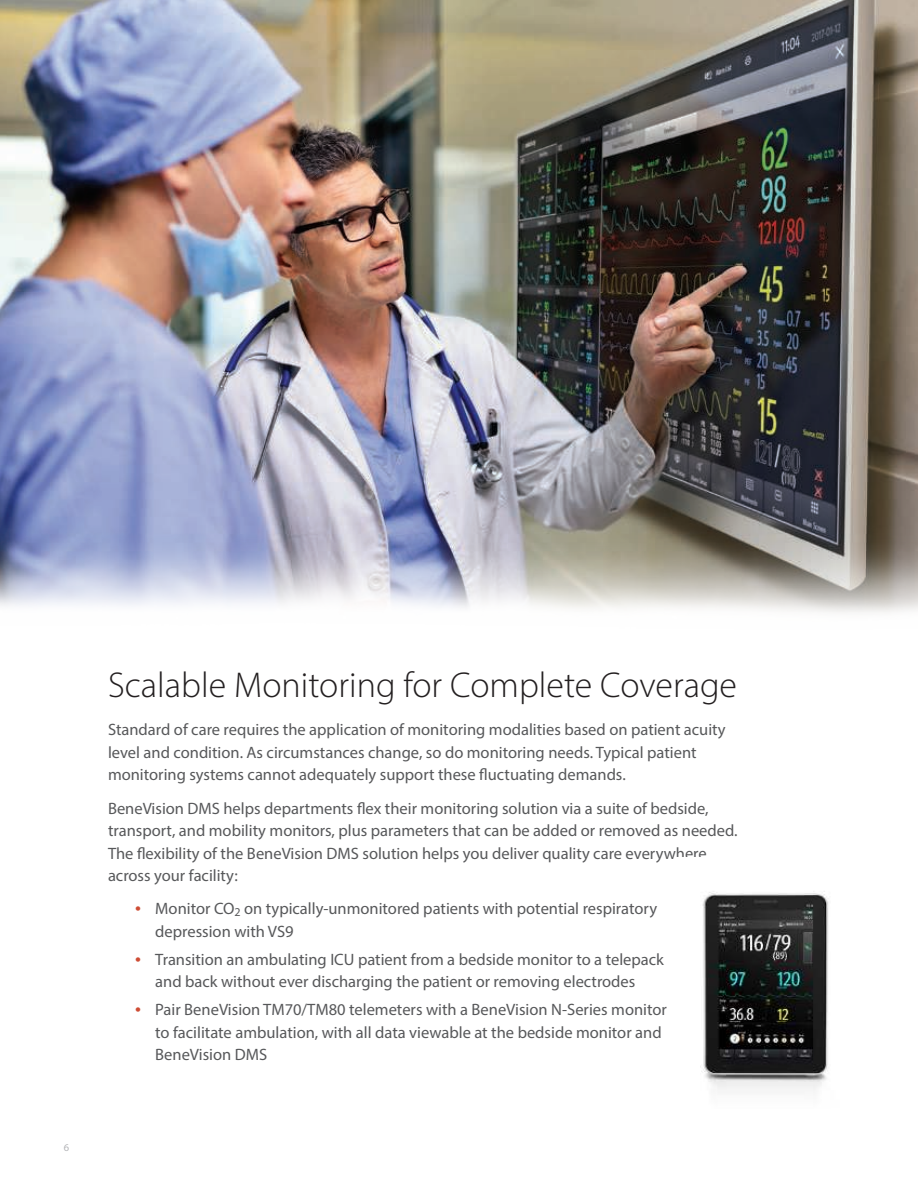
<style>
.page{position:relative;width:918px;height:1188px;background:#fff}
.page>*{position:absolute;margin:0;border:0;box-sizing:border-box;transform-origin:0 0}
.t1{font:300 36px "Myriad Pro";color:#231f20}
.t2{font:16.5px/22.5px "Myriad Pro";color:#57585a}
.t3{font:10.5px "Myriad Pro";color:#b4b5b8}
.s1{font-size:21px;color:#ce4c34}
</style>
<div class="page">
<img style="left:0;top:0;width:918px;height:613px">
<img style="left:700px;top:891px;width:129px;height:200px">
<p class="t3" style="left:64px;top:1143px;width:7px">6</p>
<h1 class="t1" style="left:108px;top:671px;width:631px">Scalable Monitoring for Complete Coverage</h1>
<p class="t2" style="left:108px;top:720px;width:619px">Standard of care requires the application of monitoring modalities based on patient acuity level and condition. As circumstances change, so do monitoring needs. Typical patient monitoring systems cannot adequately support these fluctuating demands.</p>
<p class="t2" style="left:108px;top:798px;width:631px">BeneVision DMS helps departments flex their monitoring solution via a suite of bedside, transport, and mobility monitors, plus parameters that can be added or removed as needed.<br>The flexibility of the BeneVision DMS solution helps you deliver quality care everywhere across your facility:</p>
<p class="t2" style="left:155px;top:899px;width:503px;text-indent:-20px"><span class="s1">•</span> Monitor CO<sub>2</sub> on typically-unmonitored patients with potential respiratory depression with VS9</p>
<p class="t2" style="left:135px;top:949px;width:530px;text-align:center"><span class="s1">•</span> Transition an ambulating ICU patient from a bedside monitor to a telepack and back without ever discharging the patient or removing electrodes</p>
<p class="t2" style="left:155px;top:1000px;width:513px;text-indent:-20px"><span class="s1">•</span> Pair BeneVision TM70/TM80 telemeters with a BeneVision N-Series monitor to facilitate ambulation, with all data viewable at the bedside monitor and<br>BeneVision DMS</p>
</div>
